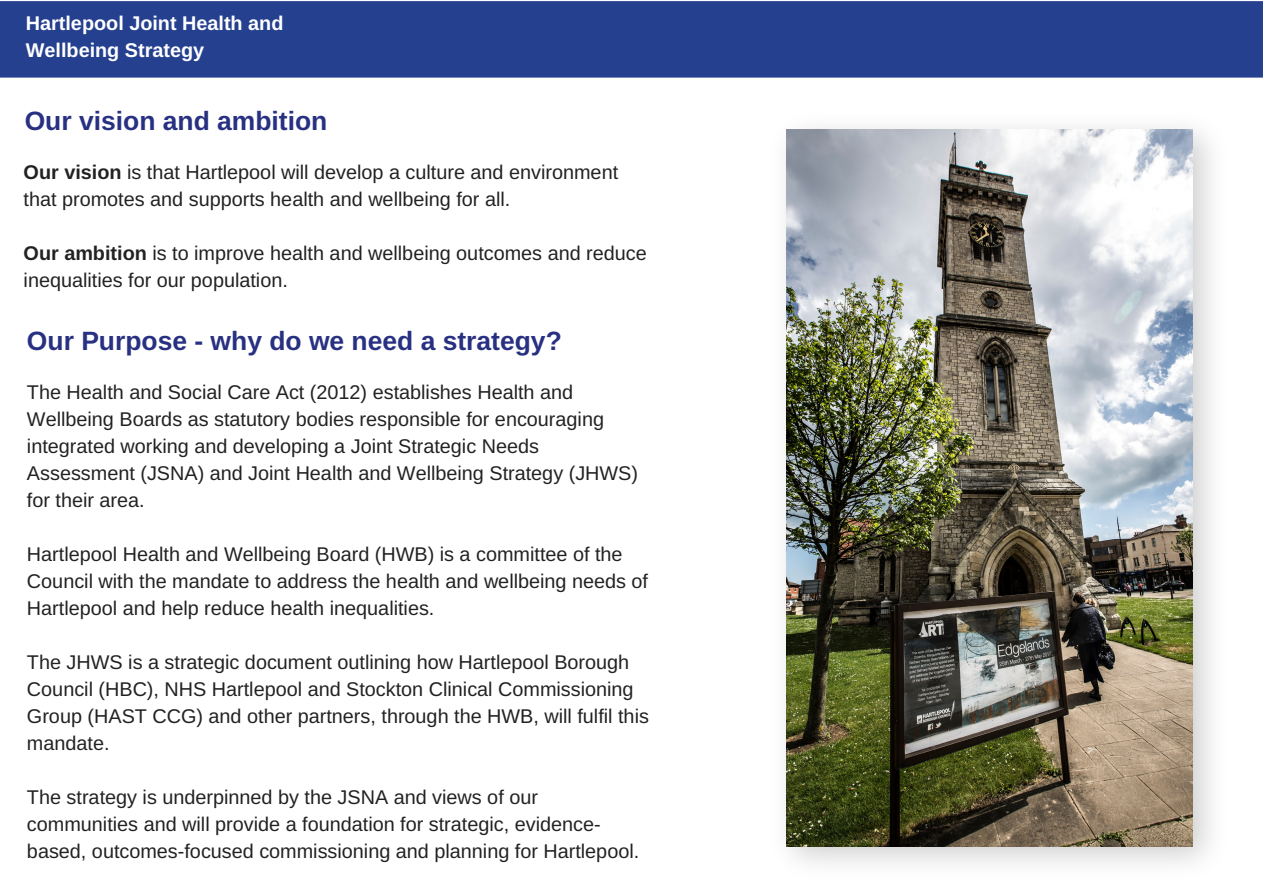
<style>
.page{position:relative;width:1263px;height:893px;background:#fff}
.page>*{position:absolute;margin:0;border:0;box-sizing:border-box;transform-origin:0 0}
.t1{font:700 26.4px "Arimo";color:#283082}
.t2{font:19.8px/27px "Arimo";color:#222}
.t3{font:700 19.8px/27px "Arimo";color:#fff}
.s1{font-weight:700}
</style>
<div class="page">
<img style="left:785px;top:127px;width:427px;height:737px">
<img style="left:786px;top:129px;width:407px;height:717px">
<div style="left:0;top:1px;width:1263px;height:77px;background:#25408f"></div>
<p class="t3" style="left:26px;top:10px;width:259px">Hartlepool Joint Health and<br>Wellbeing Strategy</p>
<h1 class="t1" style="left:25px;top:107px;width:304px">Our vision and ambition</h1>
<p class="t2" style="left:24px;top:158px;width:596px"><span class="s1">Our vision</span> is that Hartlepool will develop a culture and environment that promotes and supports health and wellbeing for all.</p>
<p class="t2" style="left:24px;top:239px;width:625px"><span class="s1">Our ambition</span> is to improve health and wellbeing outcomes and reduce inequalities for our population.</p>
<h1 class="t1" style="left:27px;top:326px;width:536px">Our Purpose - why do we need a strategy?</h1>
<p class="t2" style="left:27px;top:379px;width:613px">The Health and Social Care Act (2012) establishes Health and Wellbeing Boards as statutory bodies responsible for encouraging integrated working and developing a Joint Strategic Needs Assessment (JSNA) and Joint Health and Wellbeing Strategy (JHWS) for their area.</p>
<p class="t2" style="left:27px;top:541px;width:623px">Hartlepool Health and Wellbeing Board (HWB) is a committee of the<br>Council with the mandate to address the health and wellbeing needs of<br>Hartlepool and help reduce health inequalities.</p>
<p class="t2" style="left:27px;top:649px;width:623px">The JHWS is a strategic document outlining how Hartlepool Borough Council (HBC), NHS Hartlepool and Stockton Clinical Commissioning Group (HAST CCG) and other partners, through the HWB, will fulfil this mandate.</p>
<p class="t2" style="left:27px;top:784px;width:614px">The strategy is underpinned by the JSNA and views of our communities and will provide a foundation for strategic, evidence&shy;based, outcomes-focused commissioning and planning for Hartlepool.</p>
</div>
